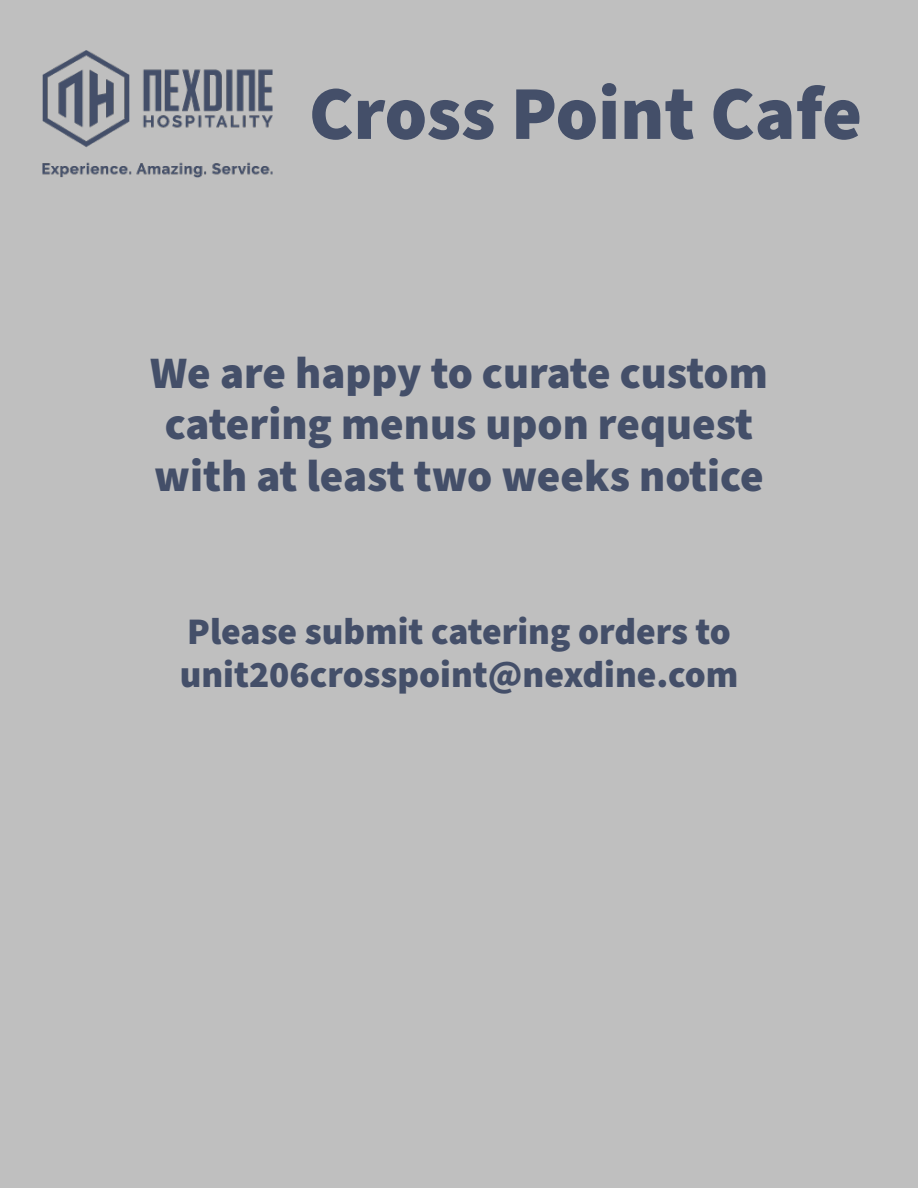
<style>
.page{position:relative;width:918px;height:1188px;background:#bfbfbf}
.page>*{position:absolute;margin:0;border:0;box-sizing:border-box;transform-origin:0 0}
.t1{font:900 76.05px "Source Sans Pro";color:#444f69}
.t2{font:900 45px/51.4px "Source Sans Pro";color:#444f69}
.t3{font:900 37.5px/42.9px "Source Sans Pro";color:#444f69}
</style>
<div class="page">
<img style="left:42px;top:51px;width:231px;height:127px">
<h1 class="t1" style="left:309px;top:61px;width:555px">Cross Point Cafe</h1>
<p class="t2" style="left:150px;top:348px;width:619px">We are happy to curate custom catering menus upon request with at least two weeks notice</p>
<p class="t3" style="left:180px;top:611px;width:560px">Please submit catering orders to unit206crosspoint@nexdine.com</p>
</div>
